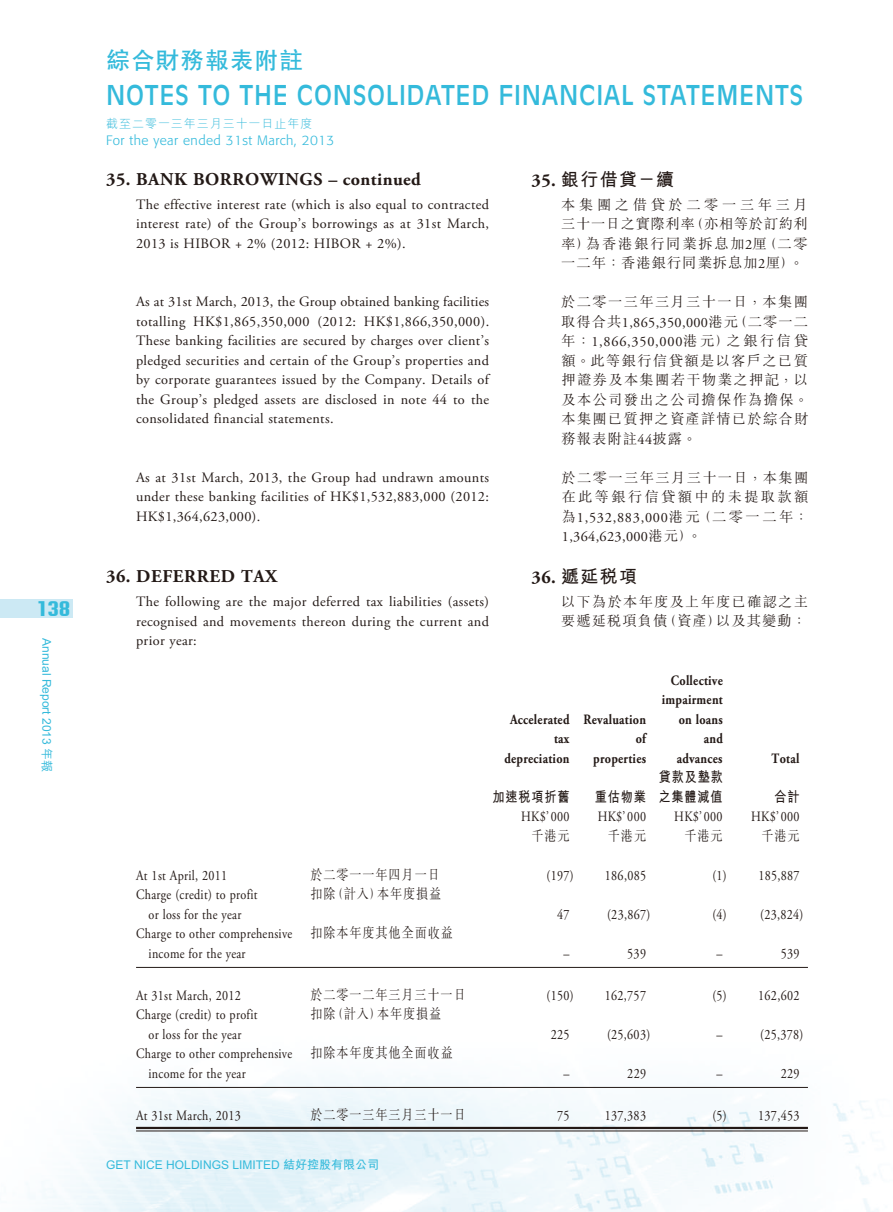
<style>
.page{position:relative;width:893px;height:1212px;background:#fff}
.page>*{position:absolute;margin:0;border:0;box-sizing:border-box;transform-origin:0 0}
.t1{font:27px "Antique Olive Std";letter-spacing:.03em;color:#34badb;scale:.92 1}
.t2{font:700 24px "C Hei 2 HK";letter-spacing:.03em;color:#34badb}
.t3{font:700 21px "Briem Akademi Std";color:#34badb}
.t4{font:700 18px "Adobe Garamond Pro";letter-spacing:.04em;color:#231916}
.t5{font:700 18px "M Hei HK";letter-spacing:.075em;color:#231916}
.t6{font:14.25px/19.5px "Adobe Garamond Pro";letter-spacing:.025em;color:#231916;text-align:justify}
.t7{font:14.25px "Adobe Garamond Pro";letter-spacing:.025em;color:#231916;scale:.85 1}
.t8{font:300 14.25px/19.5px "M Sung HK";letter-spacing:.075em;color:#231916;text-align:justify}
.t9{font:700 14.25px/19.5px "Adobe Garamond Pro";letter-spacing:.025em;color:#231916;text-align:right;scale:.85 1}
.t10{font:300 14.25px "M Sung HK";letter-spacing:.075em;color:#231916;scale:.85 1}
.t11{font:300 14.25px/19.5px "M Sung HK";letter-spacing:.165em;color:#231916}
.t12{font:700 14.25px "M Hei HK";letter-spacing:.075em;color:#231916;scale:.85 1}
.t13{font:300 14.25px "M Sung HK";letter-spacing:.095em;color:#231916}
.t14{font:300 13.5px "Formata";letter-spacing:.03em;color:#34badb}
.t15{font:700 12px "M Hei HK";color:#34badb}
.t16{font:500 12px "M Hei HK";color:#34badb}
.t17{font:300 12px "M Hei HK";letter-spacing:.08em;color:#34badb}
.s1{font-family:"Adobe Garamond Pro"}
.s2{font-family:"Adobe Garamond Pro";font-weight:400}
.s3{font-family:"M Sung HK";font-weight:300}
</style>
<div class="page">
<img style="left:42px;top:966px;width:840px;height:246px">
<div style="left:0;top:600px;width:72px;height:18px;background:#cce9f4"></div>
<hr style="left:136px;top:967px;width:672px;height:1px;background:#231916">
<hr style="left:136px;top:1087px;width:672px;height:1px;background:#231916">
<hr style="left:136px;top:1127px;width:672px;height:2px;background:#231916">
<hr style="left:136px;top:1130px;width:672px;height:1px;background:#231916">
<h3 class="t3" style="left:36px;top:597px;width:36px">138</h3>
<p class="t16" style="left:56px;top:638px;width:136px;rotate:90deg">Annual Report 2013 年報</p>
<h2 class="t2" style="left:106px;top:43px;width:198px">綜合財務報表附註</h2>
<h1 class="t1" style="left:106px;top:79px;width:759px">NOTES TO THE CONSOLIDATED FINANCIAL STATEMENTS</h1>
<p class="t17" style="left:106px;top:115px;width:208px">截至二零一三年三月三十一日止年度</p>
<p class="t14" style="left:106px;top:132px;width:230px">For the year ended 31st March, 2013</p>
<p class="t4" style="left:106px;top:169px;width:316px">35. BANK BORROWINGS – continued</p>
<p class="t6" style="left:136px;top:195px;width:354px">The effective interest rate (which is also equal to contracted interest rate) of the Group’s borrowings as at 31st March, 2013 is HIBOR + 2% (2012: HIBOR + 2%).</p>
<p class="t6" style="left:136px;top:292px;width:355px">As at 31st March, 2013, the Group obtained banking facilities totalling HK$1,865,350,000 (2012: HK$1,866,350,000).<br>These banking facilities are secured by charges over client’s pledged securities and certain of the Group’s properties and by corporate guarantees issued by the Company. Details of the Group’s pledged assets are disclosed in note 44 to the consolidated financial statements.</p>
<p class="t6" style="left:136px;top:468px;width:354px">As at 31st March, 2013, the Group had undrawn amounts under these banking facilities of HK$1,532,883,000 (2012:<br>HK$1,364,623,000).</p>
<p class="t4" style="left:106px;top:566px;width:172px">36. DEFERRED TAX</p>
<p class="t6" style="left:136px;top:592px;width:354px">The following are the major deferred tax liabilities (assets) recognised and movements thereon during the current and prior year:</p>
<p class="t5" style="left:531px;top:166px;width:144px"><span class="s1">35.</span> 銀行借貸－續</p>
<p class="t8" style="left:561px;top:194px;width:248px">本集團之借貸於二零一三年三月三十一日之實際利率（亦相等於訂約利率）為香港銀行同業拆息加<span class="s2">2</span>厘（二零一二年：香港銀行同業拆息加<span class="s2">2</span>厘）。</p>
<p class="t13" style="left:561px;top:292px;width:248px">於二零一三年三月三十一日，本集團</p>
<p class="t6" style="left:561px;top:313px;width:248px"><span class="s3">取得合共</span>1,865,350,000<span class="s3">港元（二零一二年：</span>1,866,350,000<span class="s3">港元）之銀行信貸</span></p>
<p class="t8" style="left:561px;top:350px;width:248px">額。此等銀行信貸額是以客戶之已質押證券及本集團若干物業之押記，以及本公司發出之公司擔保作為擔保。本集團已質押之資產詳情已於綜合財務報表附註<span class="s2">44</span>披露。</p>
<p class="t11" style="left:562px;top:467px;width:248px">於二零一三年三月三十一日，本集團在此等銀行信貸額中的未提取款額</p>
<p class="t6" style="left:562px;top:508px;width:248px"><span class="s3">為</span>1,532,883,000<span class="s3">港元（二零一二年：<br></span>1,364,623,000<span class="s3">港元）。</span></p>
<p class="t5" style="left:531px;top:564px;width:107px"><span class="s1">36.</span> 遞延稅項</p>
<p class="t8" style="left:561px;top:591px;width:248px">以下為於本年度及上年度已確認之主要遞延稅項負債（資產）以及其變動：</p>
<p class="t9" style="left:662px;top:671px;width:73px">Collective impairment</p>
<p class="t9" style="left:510px;top:710px;width:161px">Accelerated Revaluation</p>
<p class="t9" style="left:679px;top:710px;width:53px">on loans</p>
<p class="t9" style="left:554px;top:729px;width:20px">tax</p>
<p class="t9" style="left:636px;top:729px;width:14px">of</p>
<p class="t9" style="left:704px;top:729px;width:24px">and</p>
<p class="t9" style="left:504px;top:749px;width:78px">depreciation</p>
<p class="t9" style="left:593px;top:749px;width:64px">properties</p>
<p class="t9" style="left:677px;top:749px;width:56px">advances</p>
<p class="t9" style="left:772px;top:749px;width:34px">Total</p>
<p class="t12" style="left:659px;top:767px;width:77px">貸款及墊款</p>
<p class="t12" style="left:492px;top:786px;width:92px">加速稅項折舊</p>
<p class="t12" style="left:595px;top:786px;width:152px">重估物業 之集體減值</p>
<p class="t12" style="left:774px;top:786px;width:31px">合計</p>
<p class="t7" style="left:521px;top:808px;width:58px">HK$’ 000</p>
<p class="t7" style="left:598px;top:808px;width:58px">HK$’ 000</p>
<p class="t7" style="left:674px;top:808px;width:58px">HK$’ 000</p>
<p class="t7" style="left:751px;top:808px;width:58px">HK$’ 000</p>
<p class="t10" style="left:531px;top:825px;width:46px">千港元</p>
<p class="t10" style="left:608px;top:825px;width:46px">千港元</p>
<p class="t10" style="left:684px;top:825px;width:46px">千港元</p>
<p class="t10" style="left:761px;top:825px;width:46px">千港元</p>
<p class="t7" style="left:136px;top:867px;width:109px">At 1st April, 2011</p>
<p class="t10" style="left:310px;top:865px;width:154px">於二零一一年四月一日</p>
<p class="t7" style="left:547px;top:867px;width:33px">(197)</p>
<p class="t7" style="left:605px;top:867px;width:50px">186,085</p>
<p class="t7" style="left:712px;top:867px;width:104px">(1) 185,887</p>
<p class="t7" style="left:136px;top:886px;width:144px">Charge (credit) to profit</p>
<p class="t10" style="left:310px;top:884px;width:155px">扣除（計入）本年度損益</p>
<p class="t7" style="left:149px;top:906px;width:111px">or loss for the year</p>
<p class="t7" style="left:557px;top:906px;width:16px">47</p>
<p class="t7" style="left:607px;top:906px;width:52px">(23,867)</p>
<p class="t7" style="left:712px;top:906px;width:109px">(4) (23,824)</p>
<p class="t7" style="left:136px;top:925px;width:185px">Charge to other comprehensive</p>
<p class="t10" style="left:310px;top:923px;width:169px">扣除本年度其他全面收益</p>
<p class="t7" style="left:149px;top:945px;width:116px">income for the year</p>
<p class="t7" style="left:563px;top:945px;width:9px">–</p>
<p class="t7" style="left:627px;top:945px;width:24px">539</p>
<p class="t7" style="left:716px;top:945px;width:9px">–</p>
<p class="t7" style="left:781px;top:945px;width:24px">539</p>
<p class="t7" style="left:136px;top:987px;width:125px">At 31st March, 2012</p>
<p class="t10" style="left:310px;top:985px;width:184px">於二零一二年三月三十一日</p>
<p class="t7" style="left:547px;top:987px;width:33px">(150)</p>
<p class="t7" style="left:605px;top:987px;width:50px">162,757</p>
<p class="t7" style="left:712px;top:987px;width:104px">(5) 162,602</p>
<p class="t7" style="left:136px;top:1006px;width:144px">Charge (credit) to profit</p>
<p class="t10" style="left:310px;top:1004px;width:155px">扣除（計入）本年度損益</p>
<p class="t7" style="left:148px;top:1026px;width:111px">or loss for the year</p>
<p class="t7" style="left:551px;top:1026px;width:24px">225</p>
<p class="t7" style="left:607px;top:1026px;width:52px">(25,603)</p>
<p class="t7" style="left:716px;top:1026px;width:9px">–</p>
<p class="t7" style="left:760px;top:1026px;width:52px">(25,378)</p>
<p class="t7" style="left:136px;top:1045px;width:185px">Charge to other comprehensive</p>
<p class="t10" style="left:310px;top:1043px;width:169px">扣除本年度其他全面收益</p>
<p class="t7" style="left:149px;top:1065px;width:116px">income for the year</p>
<p class="t7" style="left:563px;top:1065px;width:9px">–</p>
<p class="t7" style="left:627px;top:1065px;width:24px">229</p>
<p class="t7" style="left:717px;top:1065px;width:9px">–</p>
<p class="t7" style="left:781px;top:1065px;width:24px">229</p>
<p class="t7" style="left:136px;top:1107px;width:125px">At 31st March, 2013</p>
<p class="t10" style="left:310px;top:1105px;width:184px">於二零一三年三月三十一日</p>
<p class="t7" style="left:557px;top:1107px;width:16px">75</p>
<p class="t7" style="left:605px;top:1107px;width:50px">137,383</p>
<p class="t7" style="left:712px;top:1107px;width:104px">(5) 137,453</p>
<p class="t15" style="left:106px;top:1155px;width:274px">GET NICE HOLDINGS LIMITED 結好控股有限公司</p>
</div>
